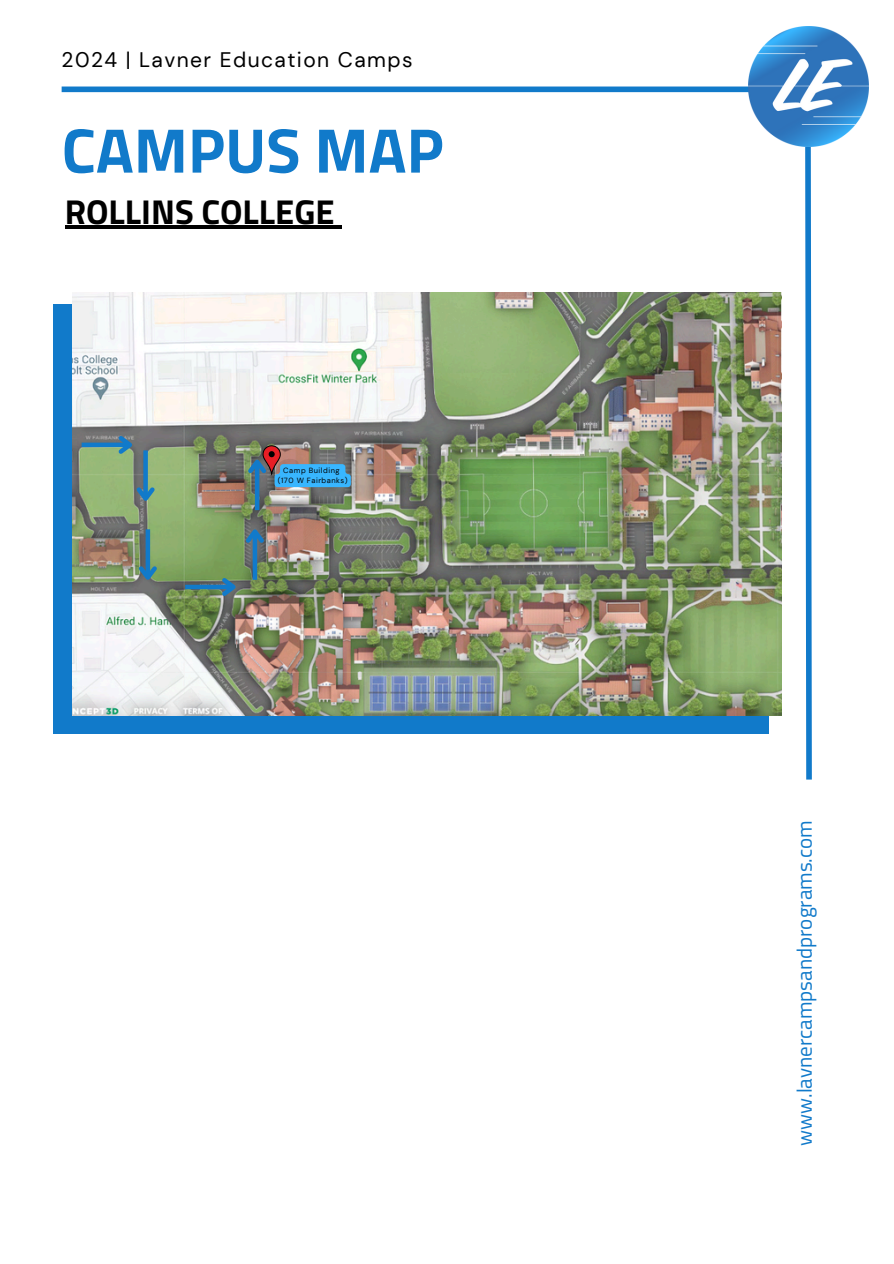
<style>
.page{position:relative;width:894px;height:1264px;background:#fff}
.page>*{position:absolute;margin:0;border:0;box-sizing:border-box;transform-origin:0 0}
.t1{font:700 63px "Titillium Web";color:#117aca}
.t2{font:700 34.5px "Titillium Web";color:#000}
.t3{font:21px "Titillium Web";color:#117aca}
.t4{font:21px "DM Sans";letter-spacing:.07em;color:#000}
.t5{font:7.5px "DM Sans";letter-spacing:.07em;color:#000}
</style>
<div class="page">
<svg style="left:805px;top:147px;width:7px;height:633px"></svg>
<div style="left:62px;top:86px;width:769px;height:6px;background:#117aca"></div>
<img style="left:748px;top:26px;width:120px;height:121px">
<div style="left:53px;top:304px;width:715px;height:429px;background:#117aca"></div>
<img style="left:72px;top:292px;width:709px;height:423px">
<hr style="left:65px;top:226px;width:269px;height:3px;background:#000">
<svg style="left:334px;top:226px;width:8px;height:3px"></svg>
<div style="left:82px;top:442px;width:48px;height:5px;background:#117aca"></div>
<svg style="left:114px;top:432px;width:23px;height:26px"></svg>
<hr style="left:146px;top:529px;width:4px;height:48px;background:#117aca">
<svg style="left:135px;top:562px;width:26px;height:23px"></svg>
<div style="left:185px;top:584px;width:48px;height:5px;background:#117aca"></div>
<svg style="left:218px;top:574px;width:23px;height:26px"></svg>
<div style="left:143px;top:450px;width:5px;height:48px;background:#117aca"></div>
<svg style="left:132px;top:483px;width:27px;height:23px"></svg>
<div style="left:252px;top:531px;width:5px;height:49px;background:#117aca"></div>
<svg style="left:242px;top:524px;width:26px;height:23px"></svg>
<hr style="left:255px;top:462px;width:4px;height:48px;background:#117aca">
<svg style="left:244px;top:445px;width:107px;height:42px"></svg>
<p class="t4" style="left:62px;top:46px;width:352px">2024 | Lavner Education Camps</p>
<p class="t1" style="left:62px;top:101px;width:383px">CAMPUS MAP</p>
<p class="t2" style="left:65px;top:184px;width:271px">ROLLINS COLLEGE</p>
<p class="t5" style="left:283px;top:465px;width:58px">Camp Building</p>
<p class="t5" style="left:278px;top:475px;width:71px">(170 W Fairbanks)</p>
<h2 class="t3" style="left:787px;top:1145px;width:327px;rotate:-90deg">www.lavnercampsandprograms.com</h2>
</div>
